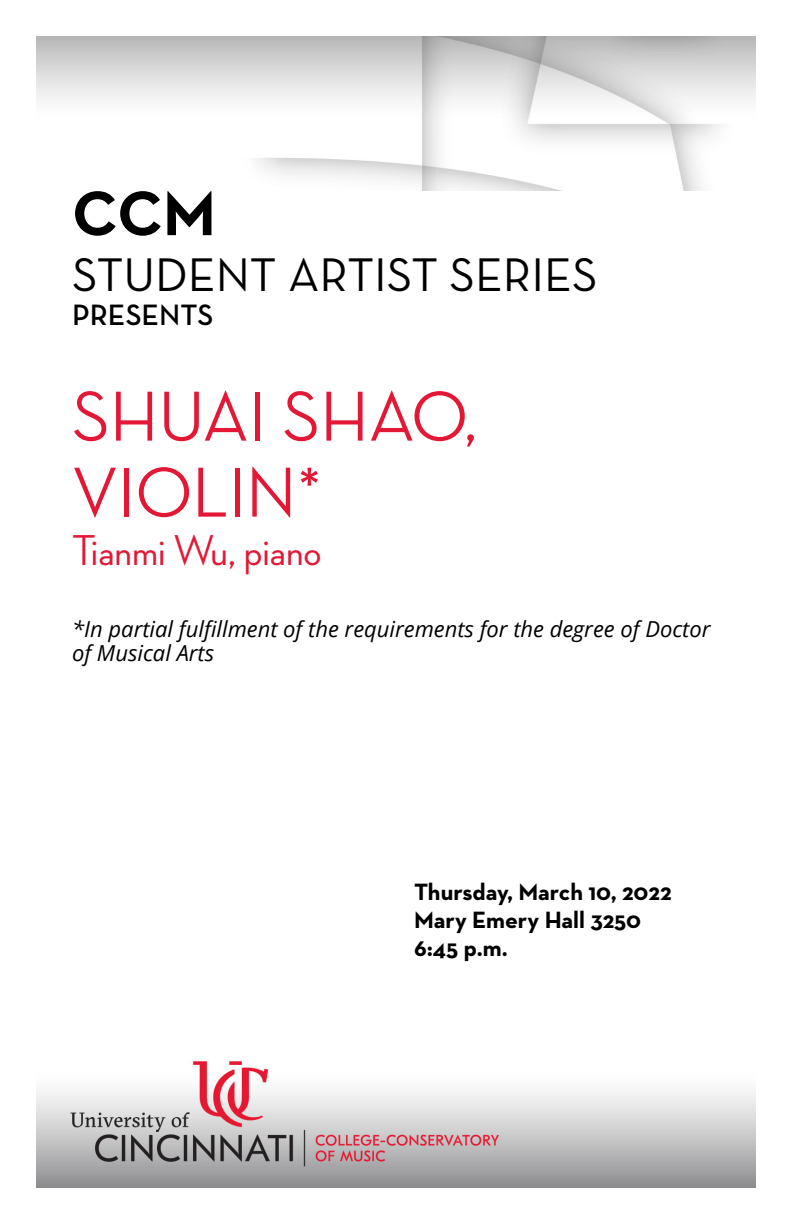
<style>
.page{position:relative;width:792px;height:1224px;background:#fff}
.page>*{position:absolute;margin:0;border:0;box-sizing:border-box;transform-origin:0 0}
.Concert_Title{font:500 72px/76px "Neutra Disp";color:#e31837}
.Page_Intro{font:700 64px "Neutra Text";color:#000}
.Page_Intro-2{font:48px "Neutra Text";color:#000}
.Concert_Title-2{font:500 44px "Neutra Disp";color:#e31837}
.Page_Intro-3{font:600 30px "Neutra Text";color:#000}
.Date_Venue_Time{font:700 24px "Neutra Text";color:#000}
.Concert_Title-3{font:italic 22px/24px "Open Sans";color:#000}
</style>
<div class="page">
<img style="left:36px;top:36px;width:720px;height:154px">
<img style="left:36px;top:1061px;width:720px;height:127px">
<h1 class="Page_Intro" style="left:72px;top:173px;width:145px">CCM</h1>
<h1 class="Page_Intro-2" style="left:72px;top:246px;width:527px">STUDENT ARTIST SERIES</h1>
<h1 class="Page_Intro-3" style="left:72px;top:297px;width:143px">PRESENTS</h1>
<h1 class="Concert_Title" style="left:72px;top:379px;width:406px">SHUAI SHAO,<br>VIOLIN*</h1>
<h1 class="Concert_Title-2" style="left:72px;top:526px;width:251px">Tianmi Wu, piano</h1>
<h1 class="Concert_Title-3" style="left:72px;top:616px;width:640px">*In partial fulfillment of the requirements for the degree of Doctor of Musical Arts</h1>
<h3 class="Date_Venue_Time" style="left:414px;top:876px;width:259px">Thursday, March 10, 2022</h3>
<h3 class="Date_Venue_Time" style="left:414px;top:904px;width:229px">Mary Emery Hall 3250</h3>
<h3 class="Date_Venue_Time" style="left:414px;top:932px;width:95px">6:45 p.m.</h3>
</div>
